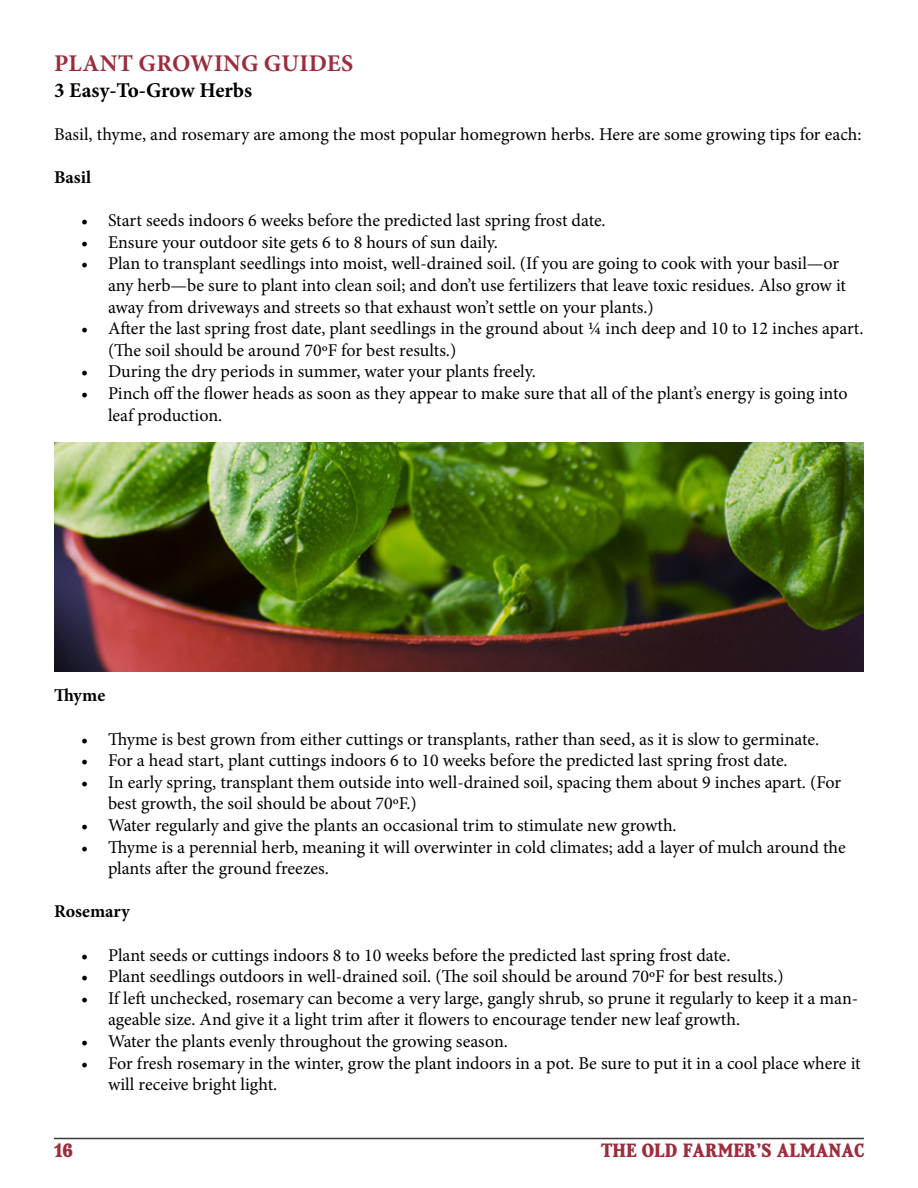
<style>
.page{position:relative;width:918px;height:1188px;background:#fff}
.page>*{position:absolute;margin:0;border:0;box-sizing:border-box;transform-origin:0 0}
.t1{font:700 24px "Minion Pro";letter-spacing:.01em;color:#9b2d3d}
.t2{font:700 21px "Minion Pro";letter-spacing:-.005em;color:#000}
.t3{font:18px/21.6px "Minion Pro";letter-spacing:-.005em;color:#000}
.t4{font:700 18px "OFA Deck";color:#9b2d3d}
.t5{font:700 18px "Minion Pro";color:#000}
</style>
<div class="page">
<hr style="left:54px;top:1138px;width:810px;height:1px;background:#3a3938">
<img style="left:54px;top:442px;width:810px;height:230px">
<h1 class="t1" style="left:54px;top:47px;width:301px">PLANT GROWING GUIDES</h1>
<p class="t2" style="left:54px;top:75px;width:200px">3 Easy-To-Grow Herbs</p>
<p class="t3" style="left:54px;top:123px;width:809px">Basil, thyme, and rosemary are among the most popular homegrown herbs. Here are some growing tips for each:</p>
<p class="t5" style="left:54px;top:165px;width:39px">Basil</p>
<p class="t3" style="left:81px;top:210px;width:526px">• Start seeds indoors 6 weeks before the predicted last spring frost date.</p>
<p class="t3" style="left:81px;top:231px;width:418px">• Ensure your outdoor site gets 6 to 8 hours of sun daily.</p>
<p class="t3" style="left:108px;top:253px;width:740px;text-indent:-27px">• Plan to transplant seedlings into moist, well-drained soil. (If you are going to cook with your basil—or any herb—be sure to plant into clean soil; and don’t use fertilizers that leave toxic residues. Also grow it away from driveways and streets so that exhaust won’t settle on your plants.)</p>
<p class="t3" style="left:108px;top:318px;width:757px;text-indent:-27px">• After the last spring frost date, plant seedlings in the ground about ¼ inch deep and 10 to 12 inches apart. (The soil should be around 70ºF for best results.)</p>
<p class="t3" style="left:81px;top:361px;width:456px">• During the dry periods in summer, water your plants freely.</p>
<p class="t3" style="left:108px;top:383px;width:741px;text-indent:-27px">• Pinch off the flower heads as soon as they appear to make sure that all of the plant’s energy is going into leaf production.</p>
<p class="t5" style="left:54px;top:683px;width:53px">Thyme</p>
<p class="t3" style="left:81px;top:728px;width:740px">• Thyme is best grown from either cuttings or transplants, rather than seed, as it is slow to germinate.</p>
<p class="t3" style="left:81px;top:750px;width:708px">• For a head start, plant cuttings indoors 6 to 10 weeks before the predicted last spring frost date.</p>
<p class="t3" style="left:108px;top:771px;width:735px;text-indent:-27px">• In early spring, transplant them outside into well-drained soil, spacing them about 9 inches apart. (For best growth, the soil should be about 70ºF.)</p>
<p class="t3" style="left:81px;top:815px;width:597px">• Water regularly and give the plants an occasional trim to stimulate new growth.</p>
<p class="t3" style="left:108px;top:836px;width:739px;text-indent:-27px">• Thyme is a perennial herb, meaning it will overwinter in cold climates; add a layer of mulch around the plants after the ground freezes.</p>
<p class="t5" style="left:54px;top:899px;width:77px">Rosemary</p>
<p class="t3" style="left:81px;top:944px;width:651px">• Plant seeds or cuttings indoors 8 to 10 weeks before the predicted last spring frost date.</p>
<p class="t3" style="left:81px;top:966px;width:704px">• Plant seedlings outdoors in well-drained soil. (The soil should be around 70ºF for best results.)</p>
<p class="t3" style="left:108px;top:987px;width:752px;text-indent:-27px">• If left unchecked, rosemary can become a very large, gangly shrub, so prune it regularly to keep it a man&shy;ageable size. And give it a light trim after it flowers to encourage tender new leaf growth.</p>
<p class="t3" style="left:81px;top:1031px;width:428px">• Water the plants evenly throughout the growing season.</p>
<p class="t3" style="left:108px;top:1052px;width:754px;text-indent:-27px">• For fresh rosemary in the winter, grow the plant indoors in a pot. Be sure to put it in a cool place where it will receive bright light.</p>
<p class="t4" style="left:54px;top:1143px;width:20px">16</p>
<p class="t4" style="left:601px;top:1143px;width:264px">THE OLD FARMER’S ALMANAC</p>
</div>
